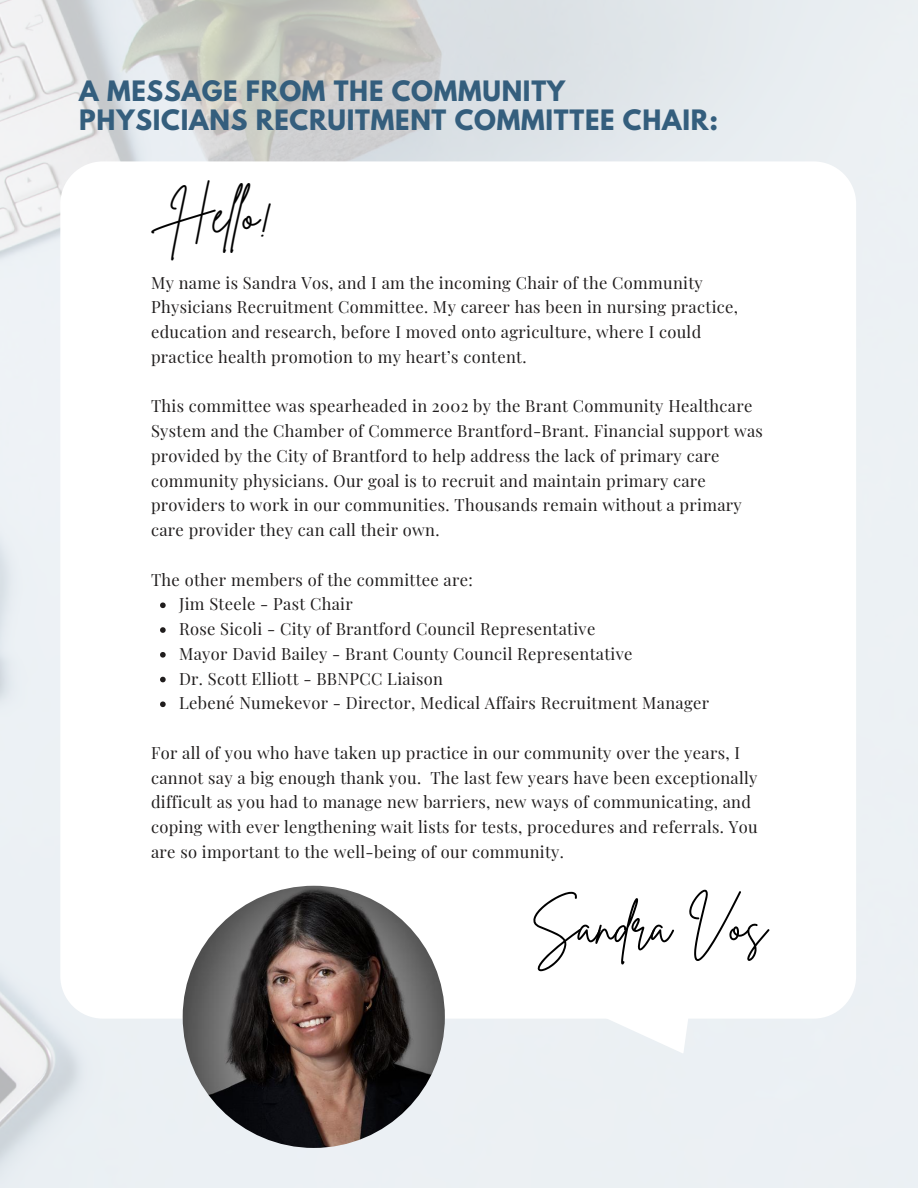
<style>
.page{position:relative;width:918px;height:1188px;background:#fff}
.page>*{position:absolute;margin:0;border:0;box-sizing:border-box;transform-origin:0 0}
.t1{font:51px "Brittany Signature";color:#000}
.t2{font:49.5px "Brittany Signature";color:#000}
.t3{font:700 24.9px/28.2px "League Spartan";letter-spacing:.03em;color:#345e7d}
.t4{font:16.5px/24.8px "Playfair Display";letter-spacing:.02em;color:#201d1d}
</style>
<div class="page">
<img style="left:0;top:0;width:918px;height:1188px">
<div style="left:60px;top:161px;width:796px;height:858px;background:#fff;border-radius:42px"></div>
<svg style="left:593px;top:1019px;width:104px;height:35px"></svg>
<img style="left:183px;top:886px;width:262px;height:262px;border-radius:50%">
<svg style="left:160px;top:602px;width:6px;height:6px"></svg>
<svg style="left:160px;top:627px;width:6px;height:6px"></svg>
<svg style="left:160px;top:652px;width:6px;height:6px"></svg>
<svg style="left:160px;top:677px;width:6px;height:5px"></svg>
<svg style="left:160px;top:701px;width:6px;height:6px"></svg>
<h3 class="t3" style="left:79px;top:80px;width:640px">A MESSAGE FROM THE COMMUNITY<br>PHYSICIANS RECRUITMENT COMMITTEE CHAIR:</h3>
<h2 class="t2" style="left:172px;top:183px;width:103px">Helo!</h2>
<p class="t4" style="left:151px;top:269px;width:589px">My name is Sandra Vos, and I am the incoming Chair of the Community Physicians Recruitment Committee. My career has been in nursing practice, education and research, before I moved onto agriculture, where I could practice health promotion to my heart’s content.</p>
<p class="t4" style="left:151px;top:393px;width:613px">This committee was spearheaded in 2002 by the Brant Community Healthcare System and the Chamber of Commerce Brantford-Brant. Financial support was provided by the City of Brantford to help address the lack of primary care community physicians. Our goal is to recruit and maintain primary care providers to work in our communities. Thousands remain without a primary care provider they can call their own.</p>
<p class="t4" style="left:151px;top:566px;width:323px">The other members of the committee are:</p>
<p class="t4" style="left:179px;top:591px;width:532px">Jim Steele - Past Chair<br>Rose Sicoli - City of Brantford Council Representative<br>Mayor David Bailey - Brant County Council Representative<br>Dr. Scott Elliott - BBNPCC Liaison<br>Lebené Numekevor - Director, Medical Affairs Recruitment Manager</p>
<p class="t4" style="left:151px;top:740px;width:608px">For all of you who have taken up practice in our community over the years, I cannot say a big enough thank you. The last few years have been exceptionally difficult as you had to manage new barriers, new ways of communicating, and coping with ever lengthening wait lists for tests, procedures and referrals. You are so important to the well-being of our community.</p>
<h1 class="t1" style="left:531px;top:893px;width:238px">Sandra Vos</h1>
</div>
